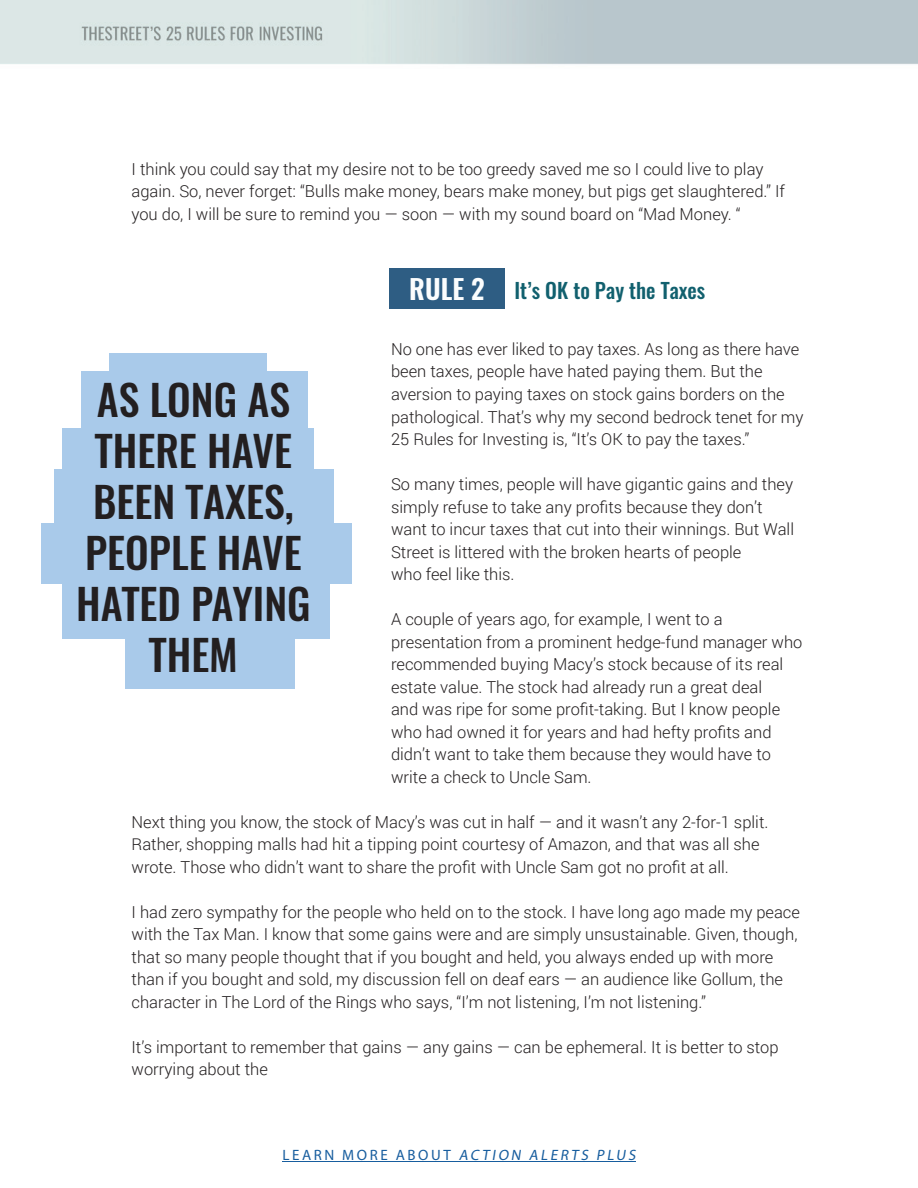
<style>
.page{position:relative;width:918px;height:1188px;background:#fff}
.page>*{position:absolute;margin:0;border:0;box-sizing:border-box;transform-origin:0 0}
.t1{font:500 42px/51px "Oswald";color:#231f20;text-align:center}
.t2{font:500 21px "Oswald";color:#11606e}
.t3{font:300 16.5px/22.5px "Roboto";color:#231f20}
.t4{font:italic 15px "Myriad Pro";color:#175d9e}
.s1{font-weight:600;font-size:27px;color:#fbfdfe}
.s2{font-style:normal}
</style>
<div class="page">
<img style="left:0;top:0;width:918px;height:65px">
<div style="left:81px;top:372px;width:227px;height:60px;background:#a9caea"></div>
<div style="left:109px;top:353px;width:157px;height:37px;background:#a9caea"></div>
<div style="left:54px;top:469px;width:280px;height:67px;background:#a9caea"></div>
<div style="left:41px;top:524px;width:311px;height:60px;background:#a9caea"></div>
<div style="left:126px;top:628px;width:169px;height:60px;background:#a9caea"></div>
<div style="left:62px;top:584px;width:268px;height:54px;background:#a9caea"></div>
<div style="left:62px;top:428px;width:251px;height:46px;background:#a9caea"></div>
<hr style="left:283px;top:1161px;width:353px;height:1px;background:#175d9e">
<div style="left:390px;top:269px;width:115px;height:40px;background:#2e5d83"></div>
<p class="t3" style="left:132px;top:157px;width:655px">I think you could say that my desire not to be too greedy saved me so I could live to play again. So, never forget: “Bulls make money, bears make money, but pigs get slaughtered.” If you do, I will be sure to remind you — soon — with my sound board on “Mad Money. “</p>
<p class="t2" style="left:409px;top:279px;width:298px"><span class="s1">RULE 2</span> It’s OK to Pay the Taxes</p>
<p class="t3" style="left:391px;top:337px;width:414px">No one has ever liked to pay taxes. As long as there have been taxes, people have hated paying them. But the aversion to paying taxes on stock gains borders on the pathological. That’s why my second bedrock tenet for my 25 Rules for Investing is, “It’s OK to pay the taxes.”</p>
<p class="t3" style="left:391px;top:472px;width:405px">So many times, people will have gigantic gains and they simply refuse to take any profits because they don’t want to incur taxes that cut into their winnings. But Wall Street is littered with the broken hearts of people<br>who feel like this.</p>
<p class="t3" style="left:391px;top:607px;width:413px">A couple of years ago, for example, I went to a presentation from a prominent hedge-fund manager who recommended buying Macy’s stock because of its real estate value. The stock had already run a great deal<br>and was ripe for some profit-taking. But I know people who had owned it for years and had hefty profits and didn’t want to take them because they would have to write a check to Uncle Sam.</p>
<p class="t3" style="left:132px;top:810px;width:638px">Next thing you know, the stock of Macy’s was cut in half — and it wasn’t any 2-for-1 split.<br>Rather, shopping malls had hit a tipping point courtesy of Amazon, and that was all she wrote. Those who didn’t want to share the profit with Uncle Sam got no profit at all.</p>
<p class="t3" style="left:132px;top:900px;width:670px">I had zero sympathy for the people who held on to the stock. I have long ago made my peace with the Tax Man. I know that some gains were and are simply unsustainable. Given, though, that so many people thought that if you bought and held, you always ended up with more than if you bought and sold, my discussion fell on deaf ears — an audience like Gollum, the character in The Lord of the Rings who says, “I’m not listening, I’m not listening.”</p>
<p class="t3" style="left:132px;top:1035px;width:649px">It’s important to remember that gains — any gains — can be ephemeral. It is better to stop worrying about the</p>
<h1 class="t1" style="left:76px;top:377px;width:236px">AS LONG AS<br>THERE HAVE<br>BEEN TAXES,<br>PEOPLE HAVE<br>HATED PAYING<br>THEM</h1>
<p class="t4" style="left:283px;top:1146px;width:357px"><span class="s2">L E A R N M O R E A B O U T</span> ACTION ALERTS PLUS</p>
</div>
